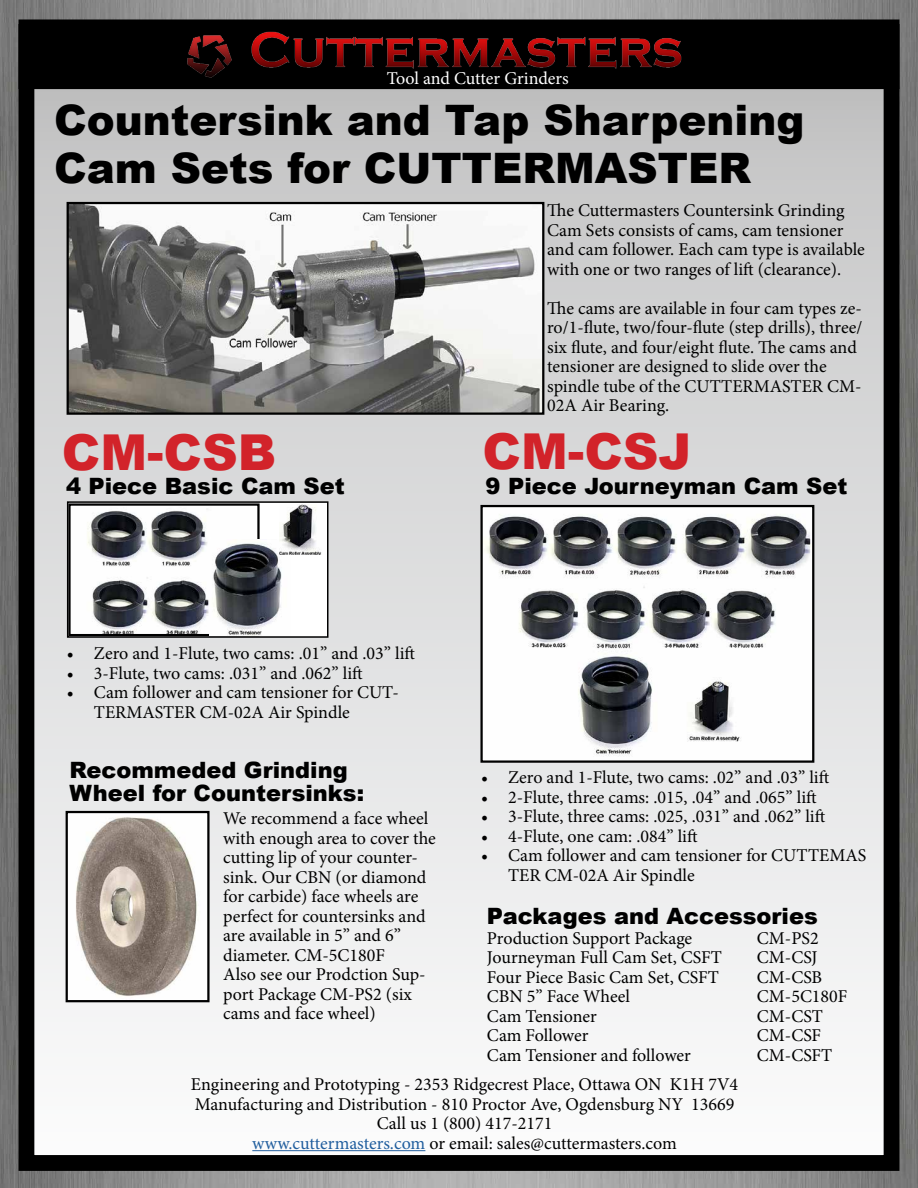
<style>
.page{position:relative;width:918px;height:1188px;background:#fff}
.page>*{position:absolute;margin:0;border:0;box-sizing:border-box;transform-origin:0 0}
.t1{font:900 49.5px "Arial";color:#d2232a}
.t2{font:900 42px/48px "Arial";color:#000}
.t3{font:900 22.5px/22.5px "Arial";color:#000}
.t4{font:18px/19.5px "Minion Pro";color:#000}
.t5{font:18px "Minion Pro";letter-spacing:-.005em;color:#fff}
.s1{color:#215e9e}
</style>
<div class="page">
<img style="left:0;top:0;width:918px;height:1188px">
<div style="left:29px;top:84px;width:860px;height:1079px;background:linear-gradient(to bottom,#c3c3c4,#fcfcfd)"></div>
<div style="left:19px;top:24px;width:880px;height:65px;background:#000"></div>
<div style="left:19px;top:19px;width:880px;height:1152px;border:16px solid #000"></div>
<hr style="left:252px;top:1150px;width:173px;height:1px;background:#215e9e">
<img style="left:245px;top:30px;width:444px;height:39px">
<img style="left:181px;top:30px;width:55px;height:48px">
<div style="left:68px;top:502px;width:260px;height:135px;background:#fff"></div>
<div style="left:67px;top:501px;width:261px;height:137px;border:2px solid #000"></div>
<img style="left:87px;top:510px;width:122px;height:123px">
<div style="left:68px;top:503px;width:192px;height:133px;border:2px solid #000"></div>
<img style="left:483px;top:508px;width:328px;height:252px">
<div style="left:480px;top:505px;width:334px;height:258px;border:2px solid #000"></div>
<img style="left:70px;top:205px;width:471px;height:207px">
<div style="left:67px;top:202px;width:477px;height:213px;border:2px solid #000"></div>
<img style="left:209px;top:540px;width:73px;height:95px">
<img style="left:279px;top:505px;width:43px;height:50px">
<img style="left:69px;top:814px;width:138px;height:185px">
<div style="left:66px;top:811px;width:144px;height:191px;border:2px solid #000"></div>
<p class="t5" style="left:387px;top:67px;width:184px">Tool and Cutter Grinders</p>
<h2 class="t2" style="left:54px;top:95px;width:752px">Countersink and Tap Sharpening<br>Cam Sets for CUTTERMASTER</h2>
<h1 class="t1" style="left:62px;top:417px;width:216px">CM-CSB</h1>
<p class="t3" style="left:66px;top:474px;width:280px">4 Piece Basic Cam Set</p>
<p class="t4" style="left:547px;top:201px;width:319px">The Cuttermasters Countersink Grinding Cam Sets consists of cams, cam tensioner and cam follower. Each cam type is available with one or two ranges of lift (clearance).</p>
<p class="t4" style="left:547px;top:298px;width:317px">The cams are available in four cam types ze&shy;ro/1-flute, two/four-flute (step drills), three/ six flute, and four/eight flute. The cams and tensioner are designed to slide over the spindle tube of the CUTTERMASTER CM-02A Air Bearing.</p>
<h1 class="t1" style="left:483px;top:415px;width:210px">CM-CSJ</h1>
<p class="t3" style="left:486px;top:474px;width:363px">9 Piece Journeyman Cam Set</p>
<p class="t4" style="left:67px;top:644px;width:350px">• Zero and 1-Flute, two cams: .01” and .03” lift</p>
<p class="t4" style="left:67px;top:663px;width:297px">• 3-Flute, two cams: .031” and .062” lift</p>
<p class="t4" style="left:94px;top:683px;width:306px;text-indent:-27px">• Cam follower and cam tensioner for CUT-<br>TERMASTER CM-02A Air Spindle</p>
<p class="t3" style="left:69px;top:758px;width:296px">Recommeded Grinding<br>Wheel for Countersinks:</p>
<p class="t4" style="left:223px;top:809px;width:214px">We recommend a face wheel with enough area to cover the cutting lip of your counter&shy;sink. Our CBN (or diamond for carbide) face wheels are perfect for countersinks and are available in 5” and 6” diameter. CM-5C180F<br>Also see our Prodction Sup&shy;port Package CM-PS2 (six cams and face wheel)</p>
<p class="t4" style="left:481px;top:768px;width:350px">• Zero and 1-Flute, two cams: .02” and .03” lift</p>
<p class="t4" style="left:481px;top:788px;width:337px">• 2-Flute, three cams: .015, .04” and .065” lift</p>
<p class="t4" style="left:481px;top:807px;width:346px">• 3-Flute, three cams: .025, .031” and .062” lift</p>
<p class="t4" style="left:481px;top:827px;width:218px">• 4-Flute, one cam: .084” lift</p>
<p class="t4" style="left:508px;top:846px;width:360px;text-indent:-27px">• Cam follower and cam tensioner for CUTTEMAS<br>TER CM-02A Air Spindle</p>
<p class="t3" style="left:487px;top:904px;width:332px">Packages and Accessories</p>
<p class="t4" style="left:487px;top:928px;width:207px">Production Support Package</p>
<p class="t4" style="left:757px;top:928px;width:63px">CM-PS2</p>
<p class="t4" style="left:487px;top:948px;width:236px">Journeyman Full Cam Set, CSFT</p>
<p class="t4" style="left:757px;top:948px;width:62px">CM-CSJ</p>
<p class="t4" style="left:487px;top:967px;width:233px">Four Piece Basic Cam Set, CSFT</p>
<p class="t4" style="left:757px;top:967px;width:67px">CM-CSB</p>
<p class="t4" style="left:487px;top:987px;width:144px">CBN 5” Face Wheel</p>
<p class="t4" style="left:757px;top:987px;width:92px">CM-5C180F</p>
<p class="t4" style="left:487px;top:1006px;width:111px">Cam Tensioner</p>
<p class="t4" style="left:757px;top:1006px;width:67px">CM-CST</p>
<p class="t4" style="left:487px;top:1026px;width:103px">Cam Follower</p>
<p class="t4" style="left:757px;top:1026px;width:66px">CM-CSF</p>
<p class="t4" style="left:487px;top:1045px;width:205px">Cam Tensioner and follower</p>
<p class="t4" style="left:757px;top:1045px;width:77px">CM-CSFT</p>
<p class="t4" style="left:191px;top:1075px;width:549px;text-align:center">Engineering and Prototyping - 2353 Ridgecrest Place, Ottawa ON K1H 7V4<br>Manufacturing and Distribution - 810 Proctor Ave, Ogdensburg NY 13669<br>Call us 1 (800) 417-2171<br><span class="s1">www.cuttermasters.com</span> or email: sales@cuttermasters.com</p>
<p class="t4" style="left:450px;top:1094px;width:19px">08</p>
<p class="t4" style="left:497px;top:1133px;width:146px">cuttermas @gmail</p>
</div>
